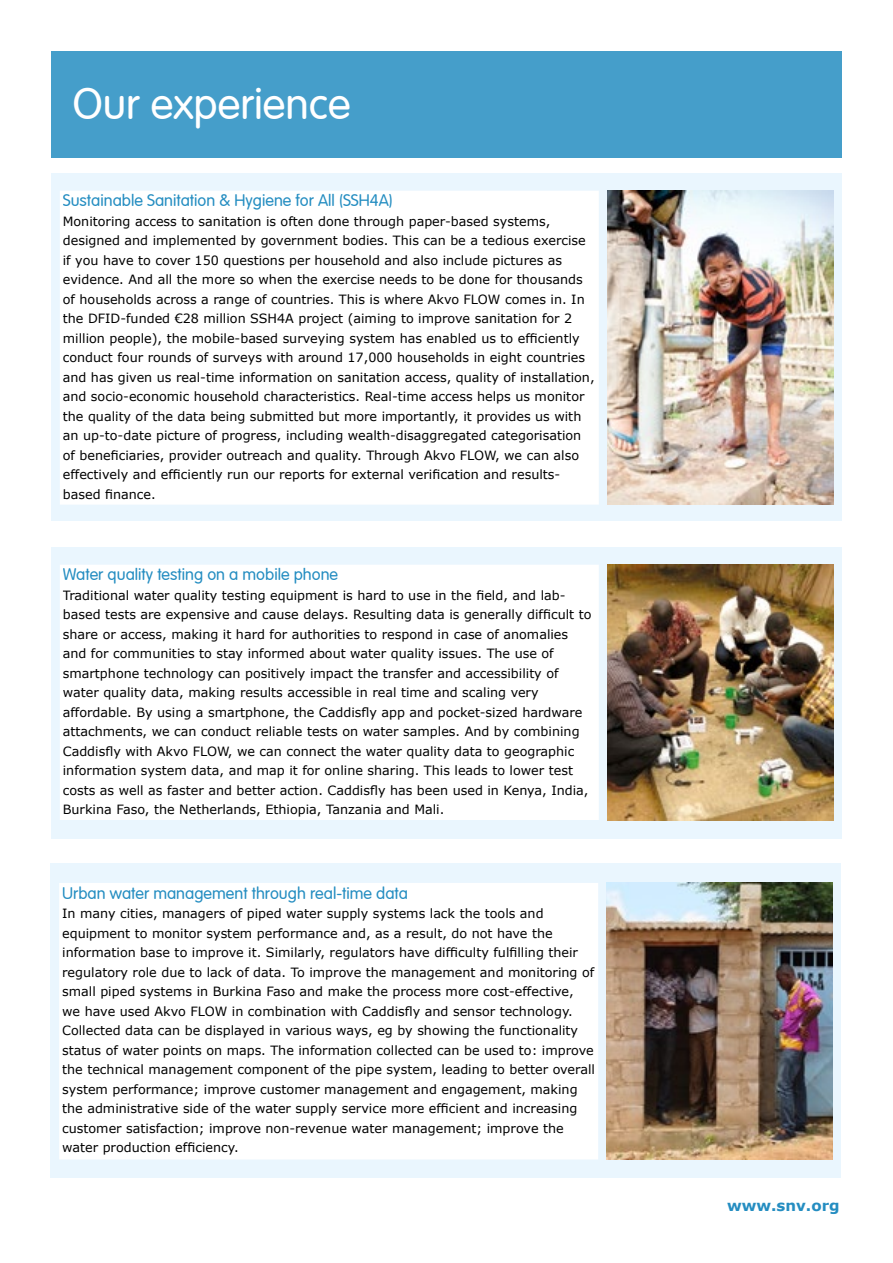
<style>
.page{position:relative;width:893px;height:1263px;background:#fff}
.page>*{position:absolute;margin:0;border:0;box-sizing:border-box;transform-origin:0 0}
.t1{font:300 43.5px "VAG Rounded LT";color:#fff}
.t2{font:300 16.5px "VAG Rounded LT";color:#248dc1}
.t3{font:700 15px "Verdana";color:#248dc1}
.t4{font:12.75px/19.5px "Verdana";color:#000}
</style>
<div class="page">
<div style="left:51px;top:51px;width:791px;height:107px;background:#459eca"></div>
<div style="left:51px;top:547px;width:791px;height:292px;background:#eaf6fe"></div>
<img style="left:608px;top:565px;width:225px;height:255px">
<div style="left:61px;top:566px;width:536px;height:252px;background:#fff"></div>
<div style="left:60px;top:565px;width:539px;height:255px;border:3px solid #fff"></div>
<div style="left:50px;top:864px;width:791px;height:314px;background:#eaf6fe"></div>
<img style="left:607px;top:883px;width:225px;height:276px">
<div style="left:61px;top:884px;width:536px;height:274px;background:#fff"></div>
<div style="left:59px;top:883px;width:539px;height:276px;border:3px solid #fff"></div>
<div style="left:51px;top:174px;width:791px;height:347px;background:#eaf6fe"></div>
<img style="left:608px;top:191px;width:225px;height:314px">
<div style="left:61px;top:192px;width:536px;height:311px;background:#fff"></div>
<div style="left:60px;top:191px;width:539px;height:314px;border:3px solid #fff"></div>
<h1 class="t1" style="left:73px;top:79px;width:279px">Our experience</h1>
<p class="t2" style="left:63px;top:191px;width:331px">Sustainable Sanitation &amp; Hygiene for All (SSH4A)</p>
<p class="t4" style="left:63px;top:211px;width:533px">Monitoring access to sanitation is often done through paper-based systems, designed and implemented by government bodies. This can be a tedious exercise if you have to cover 150 questions per household and also include pictures as evidence. And all the more so when the exercise needs to be done for thousands of households across a range of countries. This is where Akvo FLOW comes in. In the DFID-funded €28 million SSH4A project (aiming to improve sanitation for 2 million people), the mobile-based surveying system has enabled us to efficiently conduct four rounds of surveys with around 17,000 households in eight countries and has given us real-time information on sanitation access, quality of installation, and socio-economic household characteristics. Real-time access helps us monitor the quality of the data being submitted but more importantly, it provides us with an up-to-date picture of progress, including wealth-disaggregated categorisation of beneficiaries, provider outreach and quality. Through Akvo FLOW, we can also effectively and efficiently run our reports for external verification and results&shy;based finance.</p>
<p class="t2" style="left:63px;top:565px;width:277px">Water quality testing on a mobile phone</p>
<p class="t4" style="left:63px;top:585px;width:530px">Traditional water quality testing equipment is hard to use in the field, and lab&shy;based tests are expensive and cause delays. Resulting data is generally difficult to share or access, making it hard for authorities to respond in case of anomalies and for communities to stay informed about water quality issues. The use of smartphone technology can positively impact the transfer and accessibility of water quality data, making results accessible in real time and scaling very affordable. By using a smartphone, the Caddisfly app and pocket-sized hardware attachments, we can conduct reliable tests on water samples. And by combining Caddisfly with Akvo FLOW, we can connect the water quality data to geographic information system data, and map it for online sharing. This leads to lower test costs as well as faster and better action. Caddisfly has been used in Kenya, India, Burkina Faso, the Netherlands, Ethiopia, Tanzania and Mali.</p>
<p class="t2" style="left:62px;top:883px;width:347px">Urban water management through real-time data</p>
<p class="t4" style="left:62px;top:904px;width:534px">In many cities, managers of piped water supply systems lack the tools and equipment to monitor system performance and, as a result, do not have the information base to improve it. Similarly, regulators have difficulty fulfilling their regulatory role due to lack of data. To improve the management and monitoring of small piped systems in Burkina Faso and make the process more cost-effective,<br>we have used Akvo FLOW in combination with Caddisfly and sensor technology.<br>Collected data can be displayed in various ways, eg by showing the functionality status of water points on maps. The information collected can be used to: improve the technical management component of the pipe system, leading to better overall system performance; improve customer management and engagement, making the administrative side of the water supply service more efficient and increasing customer satisfaction; improve non-revenue water management; improve the water production efficiency.</p>
<p class="t3" style="left:727px;top:1195px;width:114px">www.snv.org</p>
</div>
